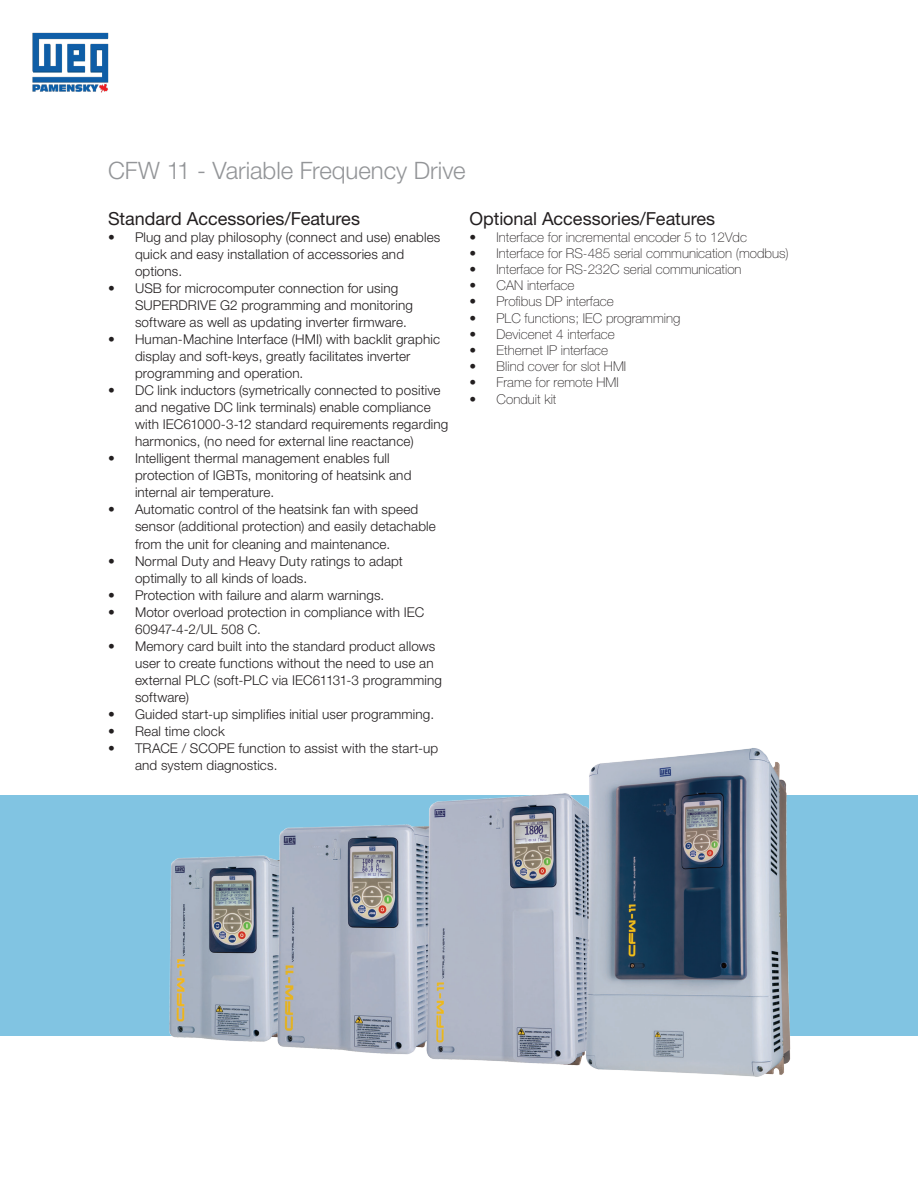
<style>
.page{position:relative;width:918px;height:1188px;background:#fff}
.page>*{position:absolute;margin:0;border:0;box-sizing:border-box;transform-origin:0 0}
._05___Headline_HN45{font:300 24px "Helvetica Neue LT Pro";letter-spacing:-.005em;color:#939598}
.Subheadline{font:18px "Helvetica Neue LT Pro";color:#231f20}
.t1{font:300 13.5px/17px "Helvetica Neue LT Pro";letter-spacing:.01em;color:#231f20}
.t2{font:100 13.5px "Helvetica Neue LT Pro";color:#231f20}
</style>
<div class="page">
<div style="left:0;top:795px;width:918px;height:241px;background:#81c4e2"></div>
<img style="left:169px;top:748px;width:622px;height:329px">
<img style="left:32px;top:32px;width:77px;height:61px">
<p class="_05___Headline_HN45" style="left:108px;top:156px;width:359px">CFW 11 - Variable Frequency Drive</p>
<p class="Subheadline" style="left:108px;top:208px;width:254px">Standard Accessories/Features</p>
<p class="t1" style="left:135px;top:229px;width:307px;text-indent:-27px">• Plug and play philosophy (connect and use) enables quick and easy installation of accessories and options.</p>
<p class="t1" style="left:135px;top:280px;width:279px;text-indent:-27px">• USB for microcomputer connection for using<br>SUPERDRIVE G2 programming and monitoring software as well as updating inverter firmware.</p>
<p class="t1" style="left:135px;top:331px;width:307px;text-indent:-27px">• Human-Machine Interface (HMI) with backlit graphic display and soft-keys, greatly facilitates inverter programming and operation.</p>
<p class="t1" style="left:135px;top:382px;width:315px;text-indent:-27px">• DC link inductors (symetrically connected to positive and negative DC link terminals) enable compliance with IEC61000-3-12 standard requirements regarding harmonics, (no need for external line reactance)</p>
<p class="t1" style="left:135px;top:450px;width:278px;text-indent:-27px">• Intelligent thermal management enables full protection of IGBTs, monitoring of heatsink and internal air temperature.</p>
<p class="t1" style="left:135px;top:501px;width:302px;text-indent:-27px">• Automatic control of the heatsink fan with speed sensor (additional protection) and easily detachable from the unit for cleaning and maintenance.</p>
<p class="t1" style="left:135px;top:552px;width:269px;text-indent:-27px">• Normal Duty and Heavy Duty ratings to adapt optimally to all kinds of loads.</p>
<p class="t1" style="left:108px;top:586px;width:278px">• Protection with failure and alarm warnings.</p>
<p class="t1" style="left:135px;top:603px;width:291px;text-indent:-27px">• Motor overload protection in compliance with IEC<br>60947-4-2/UL 508 C.</p>
<p class="t1" style="left:135px;top:637px;width:309px;text-indent:-27px">• Memory card built into the standard product allows user to create functions without the need to use an external PLC (soft-PLC via IEC61131-3 programming software)</p>
<p class="t1" style="left:108px;top:705px;width:328px">• Guided start-up simplifies initial user programming.</p>
<p class="t1" style="left:108px;top:722px;width:118px">• Real time clock</p>
<p class="t1" style="left:135px;top:739px;width:305px;text-indent:-27px">• TRACE / SCOPE function to assist with the start-up and system diagnostics.</p>
<p class="Subheadline" style="left:470px;top:208px;width:247px">Optional Accessories/Features</p>
<p class="t2" style="left:470px;top:229px;width:279px">• Interface for incremental encoder 5 to 12Vdc</p>
<p class="t2" style="left:470px;top:245px;width:321px">• Interface for RS-485 serial communication (modbus)</p>
<p class="t2" style="left:470px;top:261px;width:273px">• Interface for RS-232C serial communication</p>
<p class="t2" style="left:470px;top:277px;width:106px">• CAN interface</p>
<p class="t2" style="left:470px;top:294px;width:146px">• Profibus DP interface</p>
<p class="t2" style="left:470px;top:310px;width:212px">• PLC functions; IEC programming</p>
<p class="t2" style="left:470px;top:326px;width:147px">• Devicenet 4 interface</p>
<p class="t2" style="left:470px;top:342px;width:140px">• Ethernet IP interface</p>
<p class="t2" style="left:470px;top:358px;width:158px">• Blind cover for slot HMI</p>
<p class="t2" style="left:470px;top:375px;width:151px">• Frame for remote HMI</p>
<p class="t2" style="left:470px;top:391px;width:88px">• Conduit kit</p>
</div>
